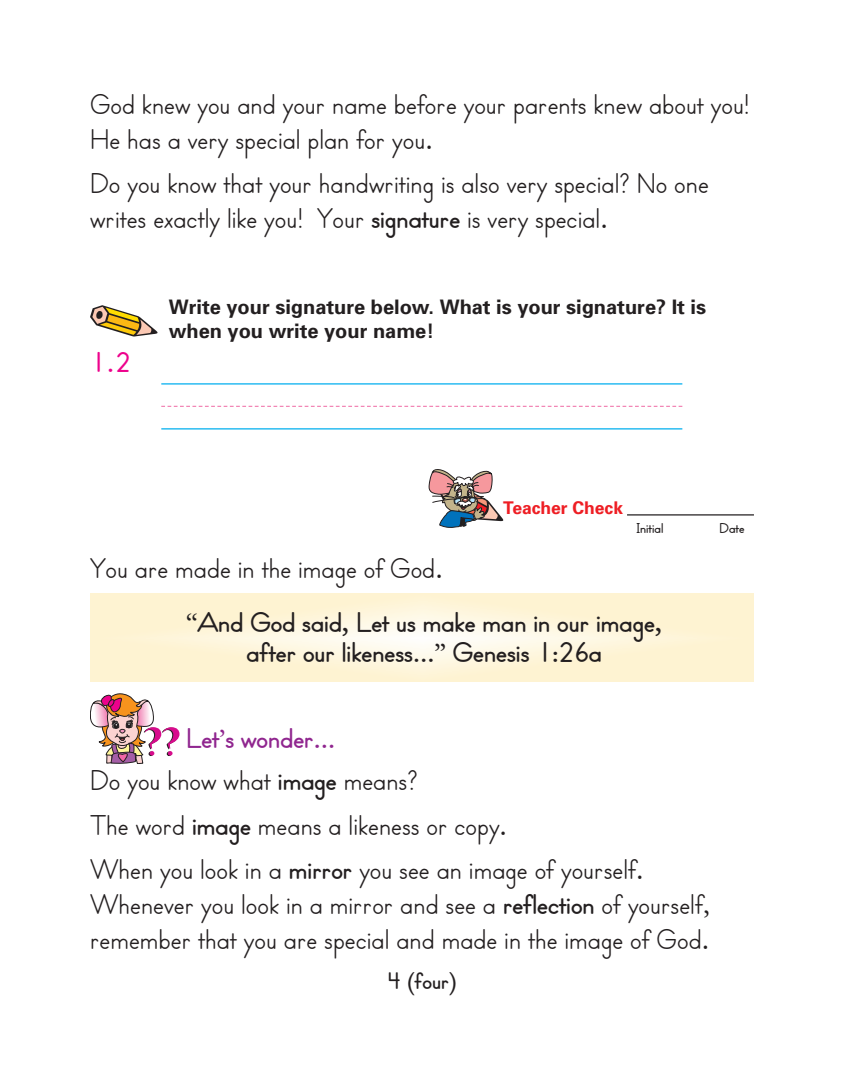
<style>
.page{position:relative;width:844px;height:1069px;background:#fff}
.page>*{position:absolute;margin:0;border:0;box-sizing:border-box;transform-origin:0 0}
.t1{font:30px/35px "School Text";color:#231f20}
.t2{font:700 30px/30px "School Text";color:#231f20;text-align:center}
.t3{font:700 30px "School Text";color:#90268f}
.t4{font:700 30px "School Text";color:#ed028c}
.t5{font:700 25px "School Text";color:#231f20}
.t6{font:700 20px/24px "Univers";color:#231f20}
.t7{font:700 17.5px "Univers";color:#ee1e24}
.t8{font:700 15px "School Text";color:#231f20}
.s1{font-weight:700}
</style>
<div class="page">
<svg style="left:90px;top:594px;width:664px;height:87px;background:#fef4d9"></svg>
<hr style="left:161px;top:383px;width:521px;height:1px;background:#00aeef">
<svg style="left:161px;top:406px;width:521px;height:1px"></svg>
<hr style="left:161px;top:428px;width:521px;height:1px;background:#00aeef">
<svg style="left:429px;top:469px;width:74px;height:59px"></svg>
<hr style="left:627px;top:514px;width:127px;height:1px;background:#231f20">
<svg style="left:90px;top:693px;width:89px;height:71px"></svg>
<svg style="left:90px;top:305px;width:67px;height:31px"></svg>
<p class="t1" style="left:90px;top:86px;width:661px">God knew you and your name before your parents knew about you!<br>He has a very special plan for you.</p>
<p class="t1" style="left:90px;top:165px;width:620px">Do you know that your handwriting is also very special? No one writes exactly like you! Your <span class="s1">signature</span> is very special.</p>
<p class="t4" style="left:90px;top:344px;width:43px">1.2</p>
<p class="t6" style="left:169px;top:297px;width:539px">Write your signature below. What is your signature? It is when you write your name!</p>
<p class="t7" style="left:503px;top:502px;width:121px">Teacher Check</p>
<p class="t8" style="left:636px;top:519px;width:29px">Initial</p>
<p class="t8" style="left:719px;top:519px;width:27px">Date</p>
<p class="t1" style="left:90px;top:550px;width:354px">You are made in the image of God.</p>
<p class="t2" style="left:186px;top:606px;width:478px">“And God said, Let us make man in our image, after our likeness…” Genesis 1:26a</p>
<p class="t3" style="left:186px;top:720px;width:150px">Let’s wonder…</p>
<p class="t1" style="left:90px;top:758px;width:555px;line-height:44px">Do you know what <span class="s1">image</span> means?<br>The word <span class="s1">image</span> means a likeness or copy.<br>When you look in a <span class="s1">mirror</span> you see an image of yourself.</p>
<p class="t1" style="left:90px;top:885px;width:622px">Whenever you look in a mirror and see a <span class="s1">reflection</span> of yourself, remember that you are special and made in the image of God.</p>
<p class="t5" style="left:387px;top:966px;width:72px">4 (four)</p>
</div>
